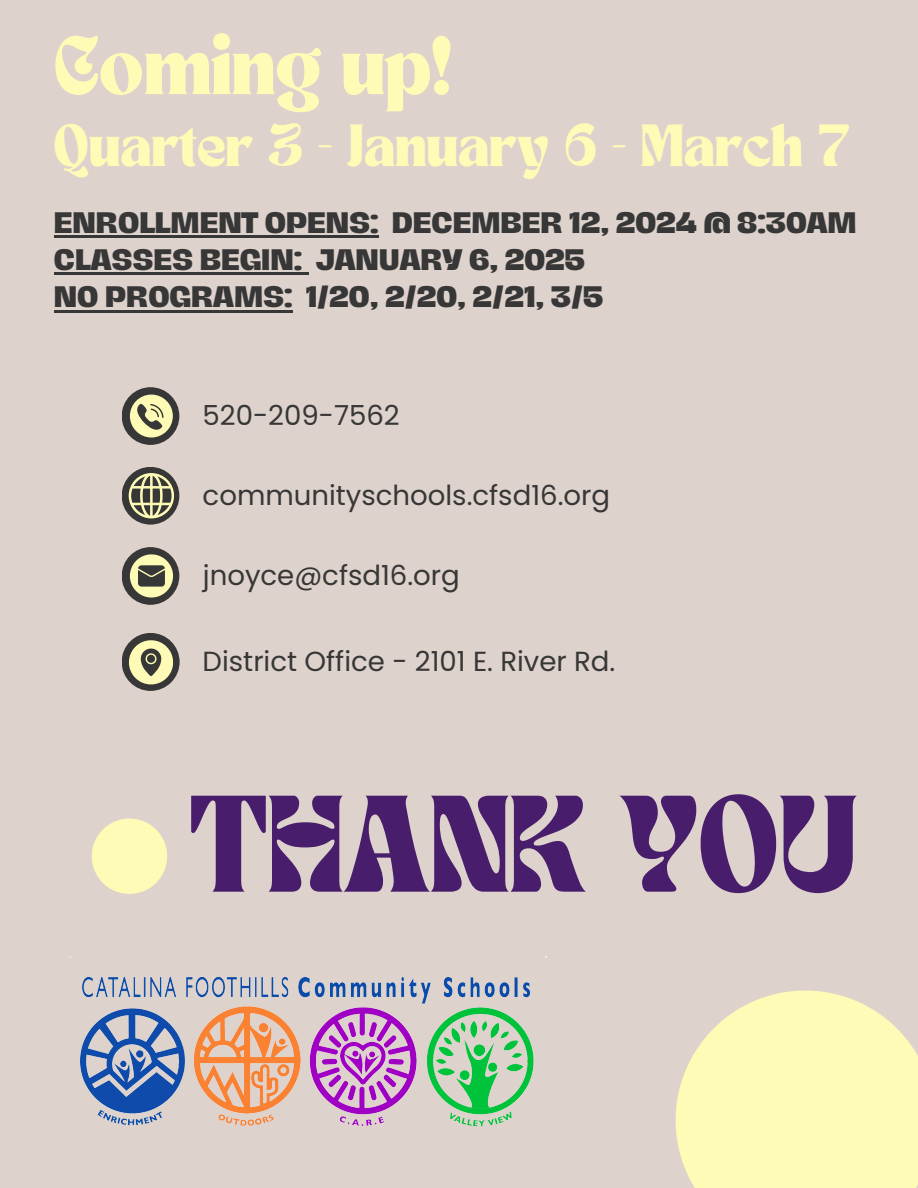
<style>
.page{position:relative;width:918px;height:1188px;background:#ded2cc}
.page>*{position:absolute;margin:0;border:0;box-sizing:border-box;transform-origin:0 0}
.t1{font:96px "TANNIMBUS";color:#481e6c}
.t2{font:57.6px "TANNIMBUS";color:#fefbb7}
.t3{font:41.55px "TANNIMBUS";color:#fefbb7}
.t4{font:27.6px "Poppins";color:#373737}
.t5{font:800 27.15px/37.2px "Hagrid";color:#373737}
</style>
<div class="page">
<div style="left:122px;top:387px;width:57px;height:58px;background:#373737;border-radius:50%"></div>
<div style="left:122px;top:547px;width:57px;height:58px;background:#373737;border-radius:50%"></div>
<div style="left:122px;top:633px;width:58px;height:58px;background:#373737;border-radius:50%"></div>
<svg style="left:130px;top:395px;width:43px;height:42px"></svg>
<svg style="left:129px;top:640px;width:44px;height:44px"></svg>
<svg style="left:130px;top:554px;width:43px;height:43px"></svg>
<div style="left:122px;top:467px;width:57px;height:58px;background:#373737;border-radius:50%"></div>
<img style="left:69px;top:956px;width:478px;height:171px">
<svg style="left:129px;top:473px;width:45px;height:45px"></svg>
<svg style="left:676px;top:991px;width:242px;height:197px;fill:#fefbb7"></svg>
<svg style="left:92px;top:819px;width:75px;height:75px"></svg>
<hr style="left:54px;top:236px;width:325px;height:2px;background:#373737">
<hr style="left:54px;top:273px;width:248px;height:2px;background:#373737">
<svg style="left:302px;top:273px;width:7px;height:2px"></svg>
<hr style="left:54px;top:310px;width:239px;height:2px;background:#373737">
<p class="t2" style="left:54px;top:33px;width:399px">Coming up!</p>
<p class="t3" style="left:54px;top:122px;width:797px">Quarter 3 - January 6 - March 7</p>
<p class="t5" style="left:54px;top:204px;width:804px">ENROLLMENT OPENS: DECEMBER 12, 2024 @ 8:30AM<br>CLASSES BEGIN: JANUARY 6, 2025<br>NO PROGRAMS:</p>
<p class="t5" style="left:306px;top:279px;width:299px">1/20, 2/20, 2/21, 3/5</p>
<h3 class="t4" style="left:203px;top:396px;width:199px">520-209-7562</h3>
<h4 class="t4" style="left:203px;top:476px;width:409px">communityschools.cfsd16.org</h4>
<p class="t4" style="left:203px;top:556px;width:258px">jnoyce@cfsd16.org</p>
<p class="t4" style="left:203px;top:642px;width:414px">District Office - 2101 E. River Rd.</p>
<p class="t1" style="left:189px;top:790px;width:670px">THANK YOU</p>
</div>
